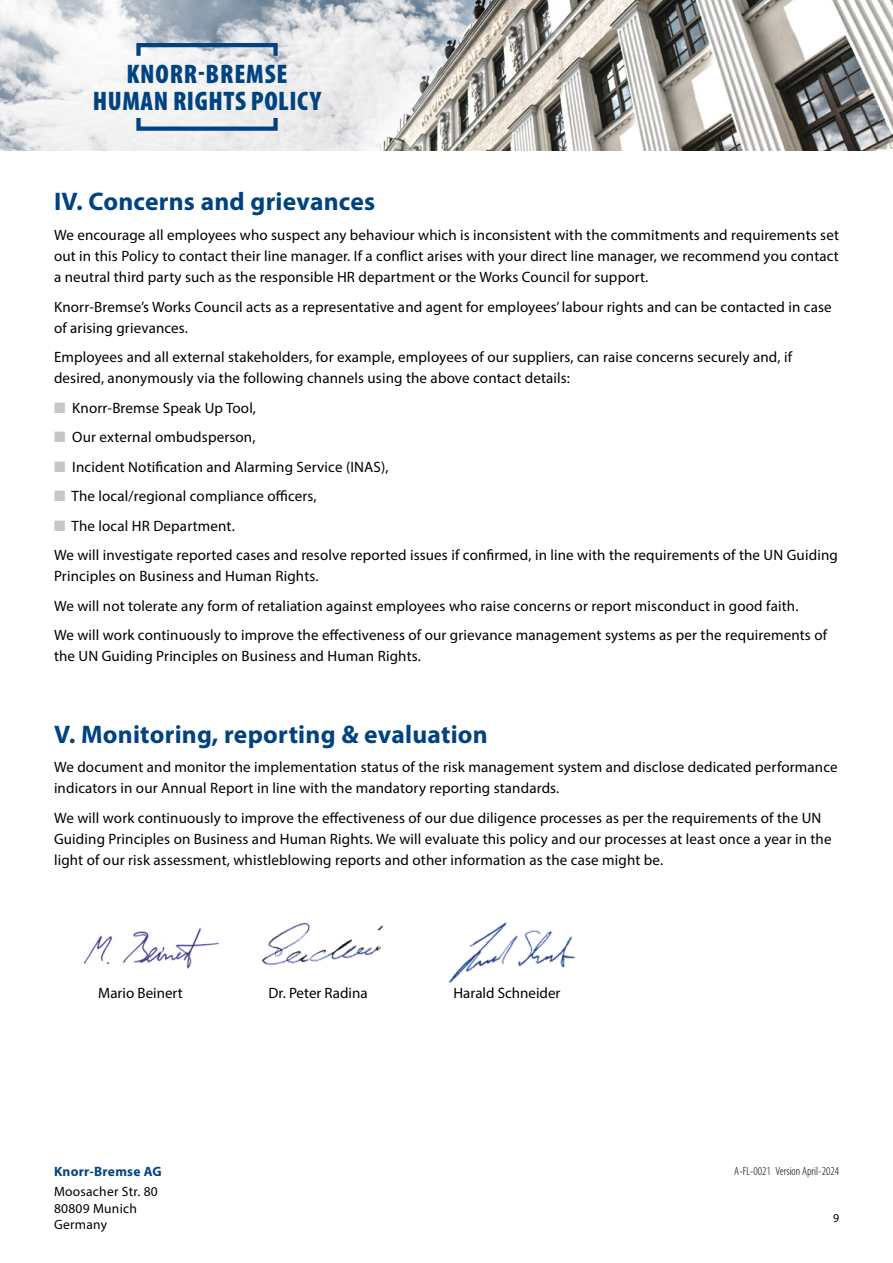
<style>
.page{position:relative;width:893px;height:1263px;background:#fff}
.page>*{position:absolute;margin:0;border:0;box-sizing:border-box;transform-origin:0 0}
.t1{font:900 condensed 27px/27px "Myriad Pro";letter-spacing:.02em;color:#004380;text-align:center}
.t2{font:700 25.5px "Myriad Pro";letter-spacing:.01em;color:#004380}
.t3{font:15px/21px "Myriad Pro";letter-spacing:.01em;color:#000}
.t4{font:13.5px/16.5px "Myriad Pro";letter-spacing:.02em;color:#000}
.t5{font:700 13.5px "Myriad Pro";letter-spacing:.02em;color:#004380}
.t6{font:300 condensed 12px "Myriad Pro";color:#000}
.t7{font:12px "Myriad Pro";color:#000}
.s1{color:#c6c6c6}
</style>
<div class="page">
<img style="left:0;top:0;width:893px;height:151px">
<div style="left:136px;top:43px;width:142px;height:15px;border:4px solid #004380"></div>
<div style="left:136px;top:116px;width:142px;height:15px;border:4px solid #004380"></div>
<img style="left:261px;top:923px;width:122px;height:42px">
<img style="left:84px;top:928px;width:136px;height:42px">
<img style="left:448px;top:922px;width:127px;height:62px">
<h1 class="t1" style="left:93px;top:59px;width:230px">KNORR-BREMSE<br>HUMAN RIGHTS POLICY</h1>
<h2 class="t2" style="left:54px;top:185px;width:323px">IV. Concerns and grievances</h2>
<p class="t3" style="left:54px;top:224px;width:786px;text-align:justify">We encourage all employees who suspect any behaviour which is inconsistent with the commitments and requirements set out in this Policy to contact their line manager. If a conflict arises with your direct line manager, we recommend you contact a neutral third party such as the responsible HR department or the Works Council for support.</p>
<p class="t3" style="left:54px;top:296px;width:779px">Knorr-Bremse’s Works Council acts as a representative and agent for employees’ labour rights and can be contacted in case of arising grievances.</p>
<p class="t3" style="left:54px;top:346px;width:739px">Employees and all external stakeholders, for example, employees of our suppliers, can raise concerns securely and, if desired, anonymously via the following channels using the above contact details:</p>
<p class="t3" style="left:54px;top:397px;width:203px"><span class="s1">■</span> Knorr-Bremse Speak Up Tool,</p>
<p class="t3" style="left:54px;top:426px;width:203px"><span class="s1">■</span> Our external ombudsperson,</p>
<p class="t3" style="left:54px;top:456px;width:336px"><span class="s1">■</span> Incident Notification and Alarming Service (INAS),</p>
<p class="t3" style="left:54px;top:485px;width:264px"><span class="s1">■</span> The local/regional compliance officers,</p>
<p class="t3" style="left:54px;top:510px;width:785px;line-height:29.5px"><span class="s1">■</span> The local HR Department.<br>We will investigate reported cases and resolve reported issues if confirmed, in line with the requirements of the UN Guiding</p>
<p class="t3" style="left:54px;top:561px;width:775px;line-height:29.5px">Principles on Business and Human Rights.<br>We will not tolerate any form of retaliation against employees who raise concerns or report misconduct in good faith.<br>We will work continuously to improve the effectiveness of our grievance management systems as per the requirements of</p>
<p class="t3" style="left:54px;top:645px;width:368px">the UN Guiding Principles on Business and Human Rights.</p>
<h2 class="t2" style="left:54px;top:717px;width:435px">V. Monitoring, reporting &amp; evaluation</h2>
<p class="t3" style="left:54px;top:756px;width:785px">We document and monitor the implementation status of the risk management system and disclose dedicated performance indicators in our Annual Report in line with the mandatory reporting standards.</p>
<p class="t3" style="left:54px;top:807px;width:779px">We will work continuously to improve the effectiveness of our due diligence processes as per the requirements of the UN<br>Guiding Principles on Business and Human Rights. We will evaluate this policy and our processes at least once a year in the light of our risk assessment, whistleblowing reports and other information as the case might be.</p>
<p class="t3" style="left:98px;top:982px;width:86px">Mario Beinert</p>
<p class="t3" style="left:269px;top:982px;width:100px">Dr. Peter Radina</p>
<p class="t3" style="left:453px;top:982px;width:109px">Harald Schneider</p>
<p class="t5" style="left:54px;top:1162px;width:109px">Knorr-Bremse AG</p>
<p class="t6" style="left:734px;top:1163px;width:106px">A-FL-0021 Version April-2024</p>
<p class="t4" style="left:54px;top:1183px;width:105px">Moosacher Str. 80<br>80809 Munich<br>Germany</p>
<p class="t7" style="left:833px;top:1210px;width:8px">9</p>
</div>
